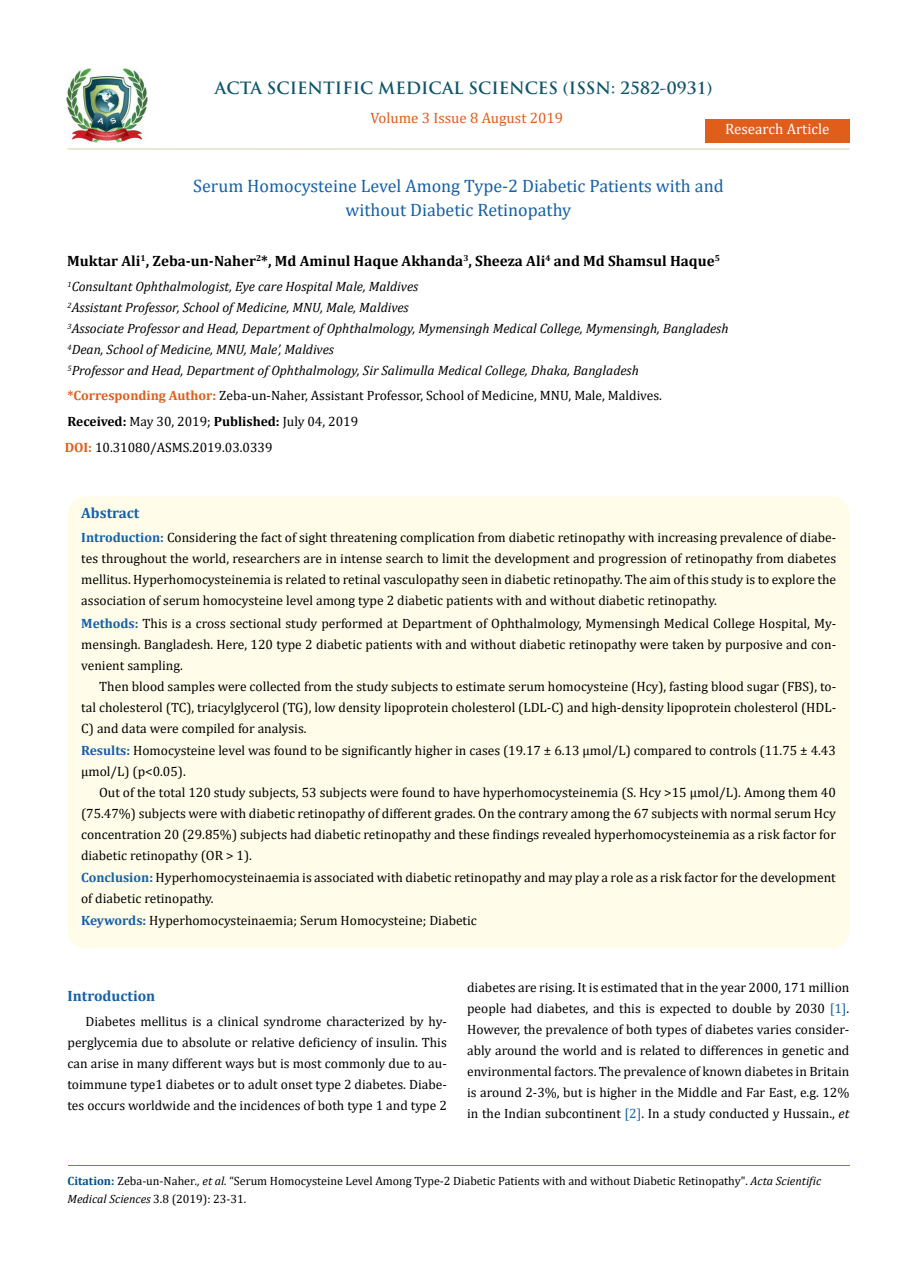
<style>
.page{position:relative;width:917px;height:1278px;background:#fff}
.page>*{position:absolute;margin:0;border:0;box-sizing:border-box;transform-origin:0 0}
.t1{font:18px/24px "Cambria";color:#1560a6;text-align:center}
.t2{font:700 16.5px "Trajan Pro";color:#0e546a}
.t3{font:700 15px "Cambria";color:#000}
.t4{font:15px "Cambria";color:#e05d1a}
.t5{font:700 15px "Cambria";color:#1560a6}
.t6{font:15px "Cambria";color:#fff}
.t7{font:13.5px/21px "Cambria";color:#000;text-align:justify}
.t8{font:italic 13.5px/21px "Cambria";color:#000}
.t9{font:12px/18px "Cambria";color:#000}
.s1{font-weight:700;color:#e05d1a}
.s2{font-weight:700}
.s3{font-weight:700;color:#1560a6}
.s4{color:#1560a6}
.s5{font-style:italic}
.s6{font-weight:700;color:#035089}
</style>
<div class="page">
<img style="left:67px;top:68px;width:80px;height:74px">
<div style="left:705px;top:119px;width:144px;height:23px;background:#e05d1a"></div>
<div style="left:67px;top:496px;width:782px;height:452px;background:#fffde9;border-radius:18px"></div>
<hr style="left:67px;top:148px;width:782px;height:2px;background:#e0dfcd">
<hr style="left:68px;top:1166px;width:781px;height:1px;background:#e05d1a">
<p class="t2" style="left:215px;top:77px;width:499px">ACTA SCIENTIFIC MEDICAL SCIENCES (ISSN: 2582-0931)</p>
<p class="t4" style="left:370px;top:109px;width:194px">Volume 3 Issue 8 August 2019</p>
<p class="t6" style="left:725px;top:120px;width:106px">Research Article</p>
<h1 class="t1" style="left:193px;top:174px;width:532px">Serum Homocysteine Level Among Type-2 Diabetic Patients with and without Diabetic Retinopathy</h1>
<p class="t3" style="left:67px;top:250px;width:654px">Muktar Ali<sup>1</sup>, Zeba-un-Naher<sup>2</sup>*, Md Aminul Haque Akhanda<sup>3</sup>, Sheeza Ali<sup>4</sup> and Md Shamsul Haque<sup>5</sup></p>
<p class="t8" style="left:67px;top:276px;width:662px"><sup>1</sup>Consultant Ophthalmologist, Eye care Hospital Male, Maldives<br><sup>2</sup>Assistant Professor, School of Medicine, MNU, Male, Maldives<br><sup>3</sup>Associate Professor and Head, Department of Ophthalmology, Mymensingh Medical College, Mymensingh, Bangladesh <sup>4</sup>Dean, School of Medicine, MNU, Male’, Maldives<br><sup>5</sup>Professor and Head, Department of Ophthalmology, Sir Salimulla Medical College, Dhaka, Bangladesh</p>
<p class="t7" style="left:67px;top:385px;width:596px"><span class="s1">*Corresponding Author:</span> Zeba-un-Naher, Assistant Professor, School of Medicine, MNU, Male, Maldives.</p>
<p class="t7" style="left:67px;top:411px;width:292px"><span class="s2">Received:</span> May 30, 2019; <span class="s2">Published:</span> July 04, 2019</p>
<p class="t7" style="left:65px;top:437px;width:209px"><span class="s1">DOI:</span> 10.31080/ASMS.2019.03.0339</p>
<p class="t5" style="left:81px;top:503px;width:60px">Abstract</p>
<p class="t7" style="left:81px;top:526px;width:756px"><span class="s3">Introduction:</span> Considering the fact of sight threatening complication from diabetic retinopathy with increasing prevalence of diabe&shy;tes throughout the world, researchers are in intense search to limit the development and progression of retinopathy from diabetes mellitus. Hyperhomocysteinemia is related to retinal vasculopathy seen in diabetic retinopathy. The aim of this study is to explore the association of serum homocysteine level among type 2 diabetic patients with and without diabetic retinopathy.</p>
<p class="t7" style="left:81px;top:613px;width:756px"><span class="s3">Methods:</span> This is a cross sectional study performed at Department of Ophthalmology, Mymensingh Medical College Hospital, My&shy;mensingh. Bangladesh. Here, 120 type 2 diabetic patients with and without diabetic retinopathy were taken by purposive and con&shy;venient sampling.</p>
<p class="t7" style="left:81px;top:676px;width:756px;text-align:left;text-indent:18px">Then blood samples were collected from the study subjects to estimate serum homocysteine (Hcy), fasting blood sugar (FBS), to&shy;tal cholesterol (TC), triacylglycerol (TG), low density lipoprotein cholesterol (LDL-C) and high-density lipoprotein cholesterol (HDL-C) and data were compiled for analysis.<br><span class="s3">Results:</span> Homocysteine level was found to be significantly higher in cases (19.17 ± 6.13 μmol/L) compared to controls (11.75 ± 4.43 μmol/L) (p&lt;0.05).</p>
<p class="t7" style="left:81px;top:781px;width:756px;text-indent:18px">Out of the total 120 study subjects, 53 subjects were found to have hyperhomocysteinemia (S. Hcy &gt;15 µmol/L). Among them 40 (75.47%) subjects were with diabetic retinopathy of different grades. On the contrary among the 67 subjects with normal serum Hcy concentration 20 (29.85%) subjects had diabetic retinopathy and these findings revealed hyperhomocysteinemia as a risk factor for diabetic retinopathy (OR &gt; 1).</p>
<p class="t7" style="left:81px;top:867px;width:756px"><span class="s3">Conclusion:</span> Hyperhomocysteinaemia is associated with diabetic retinopathy and may play a role as a risk factor for the development of diabetic retinopathy.</p>
<p class="t7" style="left:81px;top:910px;width:397px"><span class="s3">Keywords:</span> Hyperhomocysteinaemia; Serum Homocysteine; Diabetic</p>
<p class="t5" style="left:68px;top:985px;width:89px">Introduction</p>
<p class="t7" style="left:68px;top:1011px;width:381px;text-indent:18px">Diabetes mellitus is a clinical syndrome characterized by hy&shy;perglycemia due to absolute or relative deficiency of insulin. This can arise in many different ways but is most commonly due to au&shy;toimmune type1 diabetes or to adult onset type 2 diabetes. Diabe&shy;tes occurs worldwide and the incidences of both type 1 and type 2</p>
<p class="t7" style="left:467px;top:977px;width:384px">diabetes are rising. It is estimated that in the year 2000, 171 million people had diabetes, and this is expected to double by 2030 <span class="s4">[1]</span>.<br>However, the prevalence of both types of diabetes varies consider&shy;ably around the world and is related to differences in genetic and environmental factors. The prevalence of known diabetes in Britain is around 2-3%, but is higher in the Middle and Far East, e.g. 12% in the Indian subcontinent <span class="s4">[2]</span>. In a study conducted y Hussain., <span class="s5">et</span></p>
<p class="t9" style="left:68px;top:1172px;width:755px"><span class="s6">Citation:</span> Zeba-un-Naher<span class="s5">., et al.</span> “Serum Homocysteine Level Among Type-2 Diabetic Patients with and without Diabetic Retinopathy". <span class="s5">Acta Scientific<br>Medical Sciences</span> 3.8 (2019): 23-31.</p>
</div>
